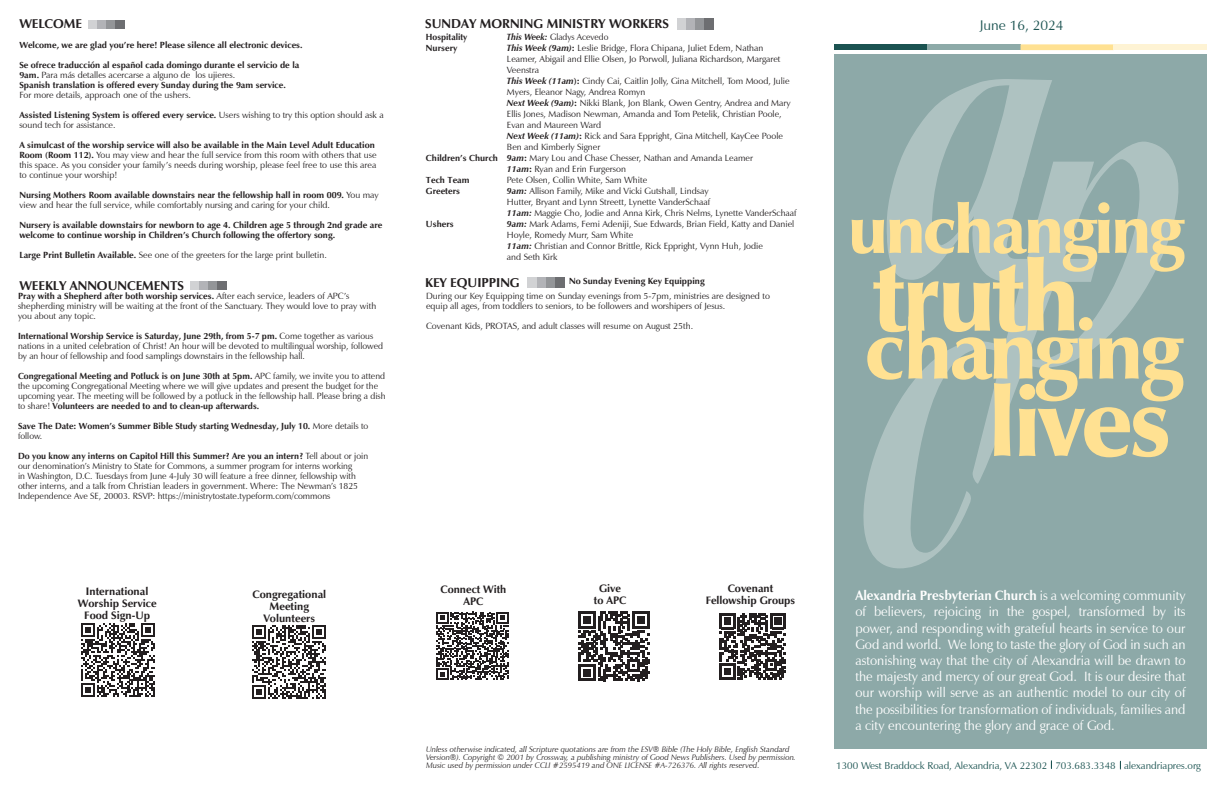
<style>
.page{position:relative;width:1224px;height:792px;background:#fff}
.page>*{position:absolute;margin:0;border:0;box-sizing:border-box;transform-origin:0 0}
.t1{font:14px "Zapf Humanist 601 BT";color:#1b5351}
.t2{font:13.5px/16.2px "Zapf Humanist 601 BT";color:#fff;text-align:justify}
.t3{font:700 13px "Zapf Humanist 601 BT";color:#231f20}
.t4{font:700 11px/12px "Zapf Humanist 601 BT";color:#231f20;text-align:center}
.t5{font:10px "Zapf Humanist 601 BT";color:#1b5351}
.t6{font:9px/10px "Zapf Humanist 601 BT";color:#231f20}
.t7{font:700 9px/10px "Zapf Humanist 601 BT";color:#231f20}
.t8{font:9px "Zapf Humanist 601 BT";color:#231f20;scale:.96 1}
.t9{font:700 9px "Zapf Humanist 601 BT";color:#231f20;scale:.96 1}
.t10{font:italic 8px/8px "Zapf Humanist 601 BT";color:#231f20}
.s1{font-weight:400}
.s2{font-weight:700}
.s3{font-weight:700;font-style:italic}
</style>
<div class="page">
<div style="left:190px;top:281px;width:9px;height:9px;background:#d1d2d4"></div>
<div style="left:199px;top:281px;width:9px;height:9px;background:#b2b3b7"></div>
<div style="left:208px;top:281px;width:9px;height:9px;background:#939598"></div>
<div style="left:217px;top:281px;width:9px;height:9px;background:#6d6e71"></div>
<div style="left:677px;top:18px;width:9px;height:11px;background:#d1d2d4"></div>
<div style="left:686px;top:18px;width:10px;height:11px;background:#b2b3b7"></div>
<div style="left:696px;top:18px;width:9px;height:11px;background:#939598"></div>
<div style="left:705px;top:18px;width:9px;height:11px;background:#6d6e71"></div>
<svg style="left:579px;top:611px;width:71px;height:70px"></svg>
<svg style="left:436px;top:612px;width:73px;height:68px"></svg>
<div style="left:528px;top:277px;width:9px;height:10px;background:#d1d2d4"></div>
<div style="left:537px;top:277px;width:9px;height:10px;background:#b2b3b7"></div>
<div style="left:546px;top:277px;width:9px;height:10px;background:#939598"></div>
<div style="left:555px;top:277px;width:9px;height:10px;background:#6d6e71"></div>
<svg style="left:719px;top:613px;width:67px;height:67px"></svg>
<div style="left:834px;top:55px;width:373px;height:693px;background:#8da9a8"></div>
<svg style="left:863px;top:79px;width:315px;height:489px"></svg>
<svg style="left:852px;top:202px;width:333px;height:255px"></svg>
<div style="left:834px;top:44px;width:93px;height:6px;background:#1b5351"></div>
<div style="left:927px;top:44px;width:94px;height:6px;background:#8daaa8"></div>
<div style="left:1021px;top:44px;width:93px;height:6px;background:#ffe192"></div>
<div style="left:1114px;top:44px;width:93px;height:6px;background:#fef3d4"></div>
<div style="left:88px;top:20px;width:9px;height:9px;background:#d1d2d4"></div>
<div style="left:97px;top:20px;width:10px;height:9px;background:#b2b3b7"></div>
<div style="left:107px;top:20px;width:9px;height:9px;background:#939598"></div>
<div style="left:116px;top:20px;width:9px;height:9px;background:#6d6e71"></div>
<svg style="left:81px;top:623px;width:74px;height:74px"></svg>
<svg style="left:252px;top:625px;width:74px;height:74px"></svg>
<h3 class="t3" style="left:19px;top:15px;width:64px">WELCOME</h3>
<p class="t7" style="left:19px;top:40px;width:285px">Welcome, we are glad you’re here! Please silence all electronic devices.</p>
<p class="t7" style="left:19px;top:60px;width:281px">Se ofrece traducción al español cada domingo durante el servicio de la<br>9am. <span class="s1">Para más detalles acercarse a alguno de los ujieres.<br></span>Spanish translation is offered every Sunday during the 9am service.</p>
<p class="t6" style="left:19px;top:91px;width:173px">For more details, approach one of the ushers.</p>
<p class="t6" style="left:19px;top:111px;width:366px"><span class="s2">Assisted Listening System is offered every service.</span> Users wishing to try this option should ask a sound tech for assistance.</p>
<p class="t6" style="left:19px;top:141px;width:359px"><span class="s2">A simulcast of the worship service will also be available in the Main Level Adult Education Room (Room 112).</span> You may view and hear the full service from this room with others that use this space. As you consider your family’s needs during worship, please feel free to use this area to continue your worship!</p>
<p class="t6" style="left:19px;top:191px;width:361px"><span class="s2">Nursing Mothers Room available downstairs near the fellowship hall in room 009.</span> You may view and hear the full service, while comfortably nursing and caring for your child.</p>
<p class="t7" style="left:19px;top:220px;width:365px">Nursery is available downstairs for newborn to age 4. Children age 5 through 2nd grade are welcome to continue worship in Children’s Church following the offertory song.</p>
<p class="t6" style="left:19px;top:251px;width:309px"><span class="s2">Large Print Bulletin Available.</span> See one of the greeters for the large print bulletin.</p>
<h3 class="t3" style="left:19px;top:278px;width:166px">WEEKLY ANNOUNCEMENTS</h3>
<p class="t6" style="left:18px;top:292px;width:360px"><span class="s2">Pray with a Shepherd after both worship services.</span> After each service, leaders of APC’s shepherding ministry will be waiting at the front of the Sanctuary. They would love to pray with you about any topic.</p>
<p class="t6" style="left:18px;top:332px;width:367px"><span class="s2">International Worship Service is Saturday, June 29th, from 5-7 pm.</span> Come together as various nations in a united celebration of Christ! An hour will be devoted to multilingual worship, followed by an hour of fellowship and food samplings downstairs in the fellowship hall.</p>
<p class="t6" style="left:18px;top:372px;width:369px"><span class="s2">Congregational Meeting and Potluck is on June 30th at 5pm.</span> APC family, we invite you to attend the upcoming Congregational Meeting where we will give updates and present the budget for the upcoming year. The meeting will be followed by a potluck in the fellowship hall. Please bring a dish to share! <span class="s2">Volunteers are needed to and to clean-up afterwards.</span></p>
<p class="t7" style="left:18px;top:421px;width:352px">Save The Date: Women’s Summer Bible Study starting Wednesday, July 10. <span class="s1">More details to follow.</span></p>
<p class="t6" style="left:18px;top:452px;width:352px"><span class="s2">Do you know any interns on Capitol Hill this Summer? Are you an intern?</span> Tell about or join our denomination’s Ministry to State for Commons, a summer program for interns working<br>in Washington, D.C. Tuesdays from June 4-July 30 will feature a free dinner, fellowship with other interns, and a talk from Christian leaders in government. Where: The Newman’s 1825<br>Independence Ave SE, 20003. RSVP: https://ministrytostate.typeform.com/commons</p>
<p class="t4" style="left:78px;top:586px;width:80px">International<br>Worship Service<br>Food Sign-Up</p>
<p class="t4" style="left:252px;top:588px;width:75px">Congregational<br>Meeting<br>Volunteers</p>
<h3 class="t3" style="left:425px;top:15px;width:245px">SUNDAY MORNING MINISTRY WORKERS</h3>
<p class="t9" style="left:426px;top:31px;width:45px">Hospitality</p>
<p class="t8" style="left:507px;top:33px;width:107px"><span class="s3">This Week:</span> Gladys Acevedo</p>
<p class="t7" style="left:426px;top:43px;width:33px">Nursery</p>
<p class="t6" style="left:507px;top:44px;width:258px"><span class="s3">This Week (9am)</span><span class="s2">:</span> Leslie Bridge, Flora Chipana, Juliet Edem, Nathan</p>
<p class="t6" style="left:507px;top:55px;width:275px">Leamer, Abigail and Ellie Olsen, Jo Porwoll, Juliana Richardson, Margaret</p>
<p class="t6" style="left:507px;top:66px;width:34px">Veenstra</p>
<p class="t6" style="left:507px;top:77px;width:284px"><span class="s3">This Week (11am</span><span class="s2">):</span> Cindy Cai, Caitlin Jolly, Gina Mitchell, Tom Mood, Julie</p>
<p class="t6" style="left:507px;top:88px;width:140px">Myers, Eleanor Nagy, Andrea Romyn</p>
<p class="t6" style="left:507px;top:99px;width:285px"><span class="s3">Next Week (9am)</span><span class="s2">:</span> Nikki Blank, Jon Blank, Owen Gentry, Andrea and Mary</p>
<p class="t6" style="left:507px;top:110px;width:276px">Ellis Jones, Madison Newman, Amanda and Tom Petelik, Christian Poole,</p>
<p class="t6" style="left:507px;top:121px;width:96px">Evan and Maureen Ward</p>
<p class="t6" style="left:507px;top:132px;width:277px"><span class="s3">Next Week (11am)</span><span class="s2">:</span> Rick and Sara Eppright, Gina Mitchell, KayCee Poole</p>
<p class="t6" style="left:507px;top:143px;width:95px">Ben and Kimberly Signer</p>
<p class="t6" style="left:426px;top:154px;width:329px"><span class="s2">Children’s Church</span> <span class="s3">9am</span><span class="s2">:</span> Mary Lou and Chase Chesser, Nathan and Amanda Leamer</p>
<p class="t6" style="left:507px;top:165px;width:120px"><span class="s3">11am</span><span class="s2">:</span> Ryan and Erin Furgerson</p>
<p class="t7" style="left:426px;top:175px;width:45px">Tech Team</p>
<p class="t6" style="left:507px;top:176px;width:142px">Pete Olsen, Collin White, Sam White</p>
<p class="t7" style="left:426px;top:186px;width:36px">Greeters</p>
<p class="t6" style="left:507px;top:186px;width:291px;line-height:11px"><span class="s3">9am:</span> Allison Family, Mike and Vicki Gutshall, Lindsay<br>Hutter, Bryant and Lynn Streett, Lynette VanderSchaaf<br><span class="s3">11am:</span> Maggie Cho, Jodie and Anna Kirk, Chris Nelms, Lynette VanderSchaaf</p>
<p class="t7" style="left:426px;top:219px;width:29px">Ushers</p>
<p class="t6" style="left:507px;top:219px;width:289px;line-height:11px"><span class="s3">9am:</span> Mark Adams, Femi Adeniji, Sue Edwards, Brian Field, Katty and Daniel Hoyle, Romedy Murr, Sam White<br><span class="s3">11am:</span> Christian and Connor Brittle, Rick Eppright, Vynn Huh, Jodie<br>and Seth Kirk</p>
<h3 class="t3" style="left:425px;top:274px;width:96px">KEY EQUIPPING</h3>
<p class="t7" style="left:569px;top:276px;width:137px">No Sunday Evening Key Equipping</p>
<p class="t6" style="left:426px;top:292px;width:345px">During our Key Equipping time on Sunday evenings from 5-7pm, ministries are designed to equip all ages, from toddlers to seniors, to be followers and worshipers of Jesus.</p>
<p class="t6" style="left:426px;top:322px;width:269px">Covenant Kids, PROTAS, and adult classes will resume on August 25th.</p>
<h1 class="t1" style="left:980px;top:19px;width:85px">June 16, 2024</h1>
<p class="t4" style="left:594px;top:583px;width:34px">Give to APC</p>
<p class="t4" style="left:706px;top:583px;width:91px">Covenant<br>Fellowship Groups</p>
<p class="t2" style="left:855px;top:589px;width:332px"><span class="s2">Alexandria Presbyterian Church</span> is a welcoming community of believers, rejoicing in the gospel, transformed by its power, and responding with grateful hearts in service to our God and world. We long to taste the glory of God in such an astonishing way that the city of Alexandria will be drawn to the majesty and mercy of our great God. It is our desire that our worship will serve as an authentic model to our city of the possibilities for transformation of individuals, families and a city encountering the glory and grace of God.</p>
<p class="t5" style="left:836px;top:762px;width:366px">1300 West Braddock Road, Alexandria, VA 22302 703.683.3348 alexandriapres.org</p>
<p class="t4" style="left:441px;top:584px;width:67px">Connect With<br>APC</p>
<p class="t10" style="left:426px;top:746px;width:371px">Unless otherwise indicated, all Scripture quotations are from the ESV® Bible (The Holy Bible, English Standard<br>Version®). Copyright © 2001 by Crossway, a publishing ministry of Good News Publishers. Used by permission.<br>Music used by permission under CCLI #2595419 and ONE LICENSE #A-726376. All rights reserved.</p>
</div>
